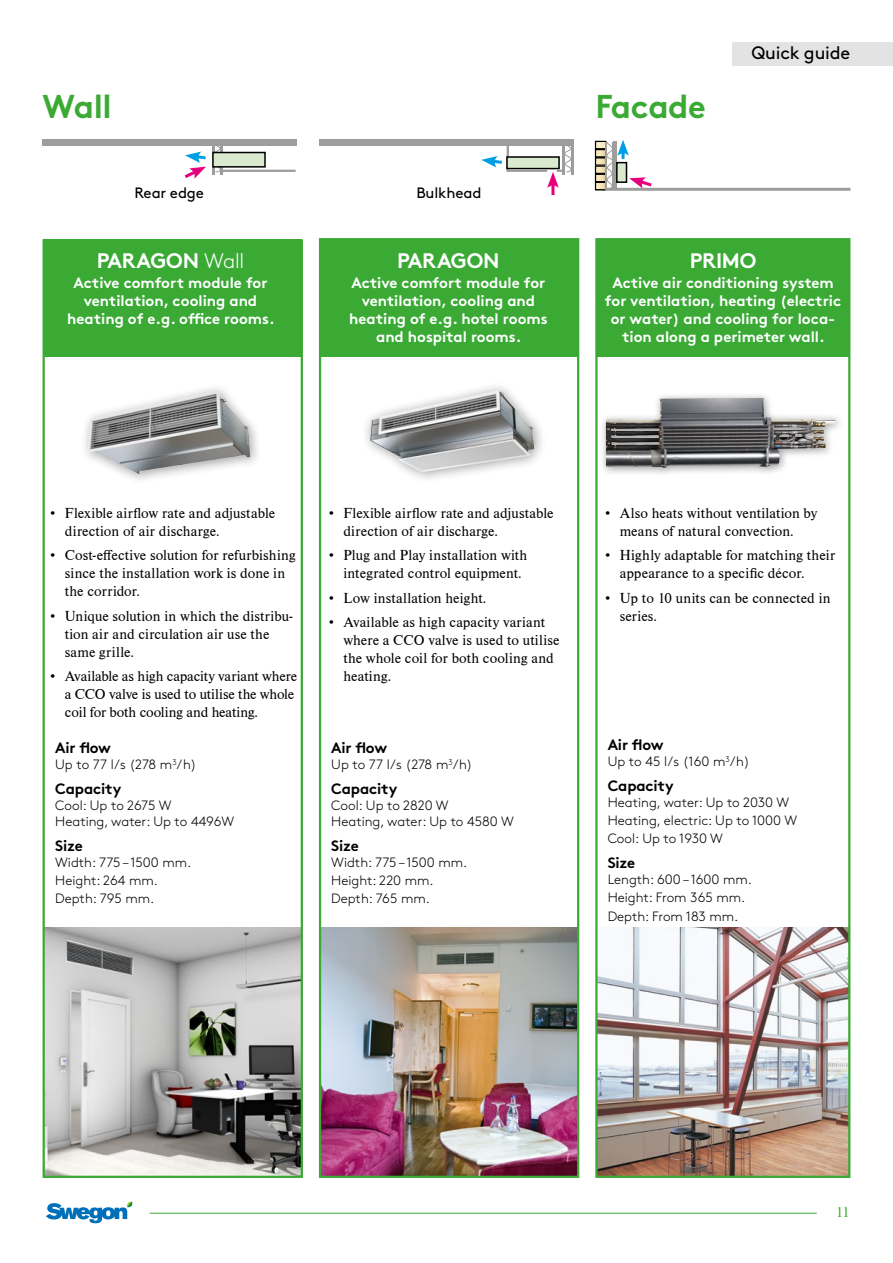
<style>
.page{position:relative;width:893px;height:1263px;background:#fff}
.page>*{position:absolute;margin:0;border:0;box-sizing:border-box;transform-origin:0 0}
.t1{font:700 33px "Swegon Brown";letter-spacing:-.01em;color:#3aaa35}
.t2{font:700 21px "Swegon Brown";letter-spacing:-.01em;color:#fff}
.t3{font:18px "Swegon Brown";letter-spacing:-.01em;color:#000}
.t4{font:15px/18px "Nimbus Rom D";letter-spacing:.005em;color:#000}
.t5{font:700 15px/18px "Swegon Brown";color:#fff;text-align:center}
.t6{font:700 15px "Swegon Brown";letter-spacing:-.01em;color:#000}
.t7{font:15px "Swegon Brown";letter-spacing:-.01em;color:#000}
.t8{font:15px "Nimbus Rom D";color:#3aaa35}
.t9{font:300 13.5px/18.3px "Swegon Brown";color:#000}
.s1{font-weight:300}
</style>
<div class="page">
<img style="left:46px;top:928px;width:254px;height:247px">
<img style="left:322px;top:928px;width:254px;height:247px">
<img style="left:598px;top:928px;width:249px;height:247px">
<hr style="left:507px;top:140px;width:2px;height:32px;background:#9d9d9c">
<div style="left:319px;top:140px;width:254px;height:6px;background:#9d9d9c"></div>
<hr style="left:220px;top:146px;width:3px;height:29px;background:#9d9d9c">
<div style="left:43px;top:140px;width:254px;height:6px;background:#9d9d9c"></div>
<hr style="left:222px;top:170px;width:74px;height:2px;background:#9d9d9c">
<div style="left:213px;top:152px;width:52px;height:15px;background:#daeacf"></div>
<div style="left:212px;top:152px;width:54px;height:16px;border:2px solid #000"></div>
<div style="left:507px;top:157px;width:52px;height:12px;background:#daeacf"></div>
<div style="left:506px;top:156px;width:54px;height:13px;border:2px solid #000"></div>
<hr style="left:606px;top:188px;width:244px;height:3px;background:#9d9d9c">
<svg style="left:481px;top:156px;width:21px;height:12px"></svg>
<svg style="left:547px;top:146px;width:26px;height:49px"></svg>
<hr style="left:507px;top:170px;width:40px;height:2px;background:#9d9d9c">
<svg style="left:184px;top:146px;width:38px;height:33px"></svg>
<svg style="left:595px;top:140px;width:60px;height:51px"></svg>
<div style="left:733px;top:43px;width:160px;height:23px;background:#e3e3e3"></div>
<div style="left:596px;top:239px;width:254px;height:118px;background:#3aaa35"></div>
<div style="left:43px;top:239px;width:258px;height:118px;background:#3aaa35"></div>
<div style="left:321px;top:239px;width:257px;height:118px;background:#3aaa35"></div>
<img style="left:84px;top:388px;width:173px;height:92px">
<img style="left:366px;top:386px;width:176px;height:93px">
<div style="left:599px;top:392px;width:246px;height:85px;background:#000;opacity:.4"></div>
<img style="left:606px;top:398px;width:220px;height:70px">
<div style="left:595px;top:238px;width:255px;height:940px;border:2px solid #3aaa35"></div>
<div style="left:319px;top:238px;width:260px;height:940px;border:2px solid #3aaa35"></div>
<div style="left:43px;top:239px;width:260px;height:939px;border:2px solid #3aaa35"></div>
<hr style="left:150px;top:1213px;width:667px;height:1px;background:#3aaa35">
<svg style="left:46px;top:1201px;width:87px;height:22px"></svg>
<h1 class="t1" style="left:43px;top:80px;width:71px">Wall</h1>
<h1 class="t1" style="left:595px;top:80px;width:112px">Facade</h1>
<p class="t7" style="left:134px;top:182px;width:71px">Rear edge</p>
<p class="t7" style="left:416px;top:182px;width:67px">Bulkhead</p>
<p class="t3" style="left:751px;top:39px;width:100px">Quick guide</p>
<h2 class="t2" style="left:97px;top:243px;width:149px">PARAGON <span class="s1">Wall</span></h2>
<p class="t5" style="left:67px;top:272px;width:209px">Active comfort module for ventilation, cooling and heating of e.g. office rooms.</p>
<h2 class="t2" style="left:397px;top:243px;width:104px">PARAGON</h2>
<p class="t5" style="left:349px;top:272px;width:200px">Active comfort module for ventilation, cooling and heating of e.g. hotel rooms and hospital rooms.</p>
<h2 class="t2" style="left:690px;top:243px;width:68px">PRIMO</h2>
<p class="t5" style="left:605px;top:272px;width:238px">Active air conditioning system for ventilation, heating (electric or water) and cooling for loca&shy;tion along a perimeter wall.</p>
<p class="t4" style="left:65px;top:504px;width:212px;text-indent:-17px">• Flexible airflow rate and adjustable direction of air discharge.</p>
<p class="t4" style="left:65px;top:547px;width:232px;text-indent:-17px">• Cost-effective solution for refurbishing since the installation work is done in the corridor.</p>
<p class="t4" style="left:65px;top:607px;width:229px;text-indent:-17px">• Unique solution in which the distribu&shy;tion air and circulation air use the same grille.</p>
<p class="t4" style="left:65px;top:667px;width:234px;text-indent:-17px">• Available as high capacity variant where a CCO valve is used to utilise the whole coil for both cooling and heating.</p>
<p class="t6" style="left:55px;top:736px;width:57px">Air flow</p>
<p class="t9" style="left:55px;top:755px;width:143px">Up to 77 l/s (278 m<sup>3</sup>/h)</p>
<p class="t6" style="left:55px;top:776px;width:68px">Capacity</p>
<p class="t9" style="left:55px;top:796px;width:180px;line-height:16.2px">Cool: Up to 2675 W<br>Heating, water: Up to 4496W</p>
<p class="t6" style="left:55px;top:833px;width:29px">Size</p>
<p class="t9" style="left:55px;top:852px;width:138px">Width: 775 – 1500 mm.<br>Height: 264 mm.<br>Depth: 795 mm.</p>
<p class="t4" style="left:343px;top:504px;width:212px;text-indent:-17px">• Flexible airflow rate and adjustable direction of air discharge.</p>
<p class="t4" style="left:343px;top:547px;width:186px;text-indent:-17px">• Plug and Play installation with integrated control equipment.</p>
<p class="t4" style="left:326px;top:589px;width:162px">• Low installation height.</p>
<p class="t4" style="left:343px;top:613px;width:218px;text-indent:-17px">• Available as high capacity variant where a CCO valve is used to utilise the whole coil for both cooling and heating.</p>
<p class="t6" style="left:331px;top:736px;width:57px">Air flow</p>
<p class="t9" style="left:331px;top:755px;width:143px">Up to 77 l/s (278 m<sup>3</sup>/h)</p>
<p class="t6" style="left:331px;top:776px;width:68px">Capacity</p>
<p class="t9" style="left:331px;top:796px;width:184px;line-height:16.2px">Cool: Up to 2820 W<br>Heating, water: Up to 4580 W</p>
<p class="t6" style="left:331px;top:833px;width:29px">Size</p>
<p class="t9" style="left:331px;top:852px;width:138px">Width: 775 – 1500 mm.<br>Height: 220 mm.<br>Depth: 765 mm.</p>
<p class="t4" style="left:603px;top:504px;width:216px;text-align:center">• Also heats without ventilation by means of natural convection.</p>
<p class="t4" style="left:620px;top:547px;width:217px;text-indent:-17px">• Highly adaptable for matching their appearance to a specific décor.</p>
<p class="t4" style="left:620px;top:589px;width:212px;text-indent:-17px">• Up to 10 units can be connected in series.</p>
<p class="t6" style="left:608px;top:733px;width:57px">Air flow</p>
<p class="t9" style="left:608px;top:751px;width:144px">Up to 45 l/s (160 m<sup>3</sup>/h)</p>
<p class="t6" style="left:608px;top:773px;width:68px">Capacity</p>
<p class="t9" style="left:608px;top:792px;width:191px">Heating, water: Up to 2030 W<br>Heating, electric: Up to 1000 W<br>Cool: Up to 1930 W</p>
<p class="t6" style="left:608px;top:850px;width:29px">Size</p>
<p class="t9" style="left:608px;top:869px;width:146px">Length: 600 – 1600 mm.<br>Height: From 365 mm.<br>Depth: From 183 mm.</p>
<p class="t8" style="left:836px;top:1204px;width:15px">11</p>
</div>
